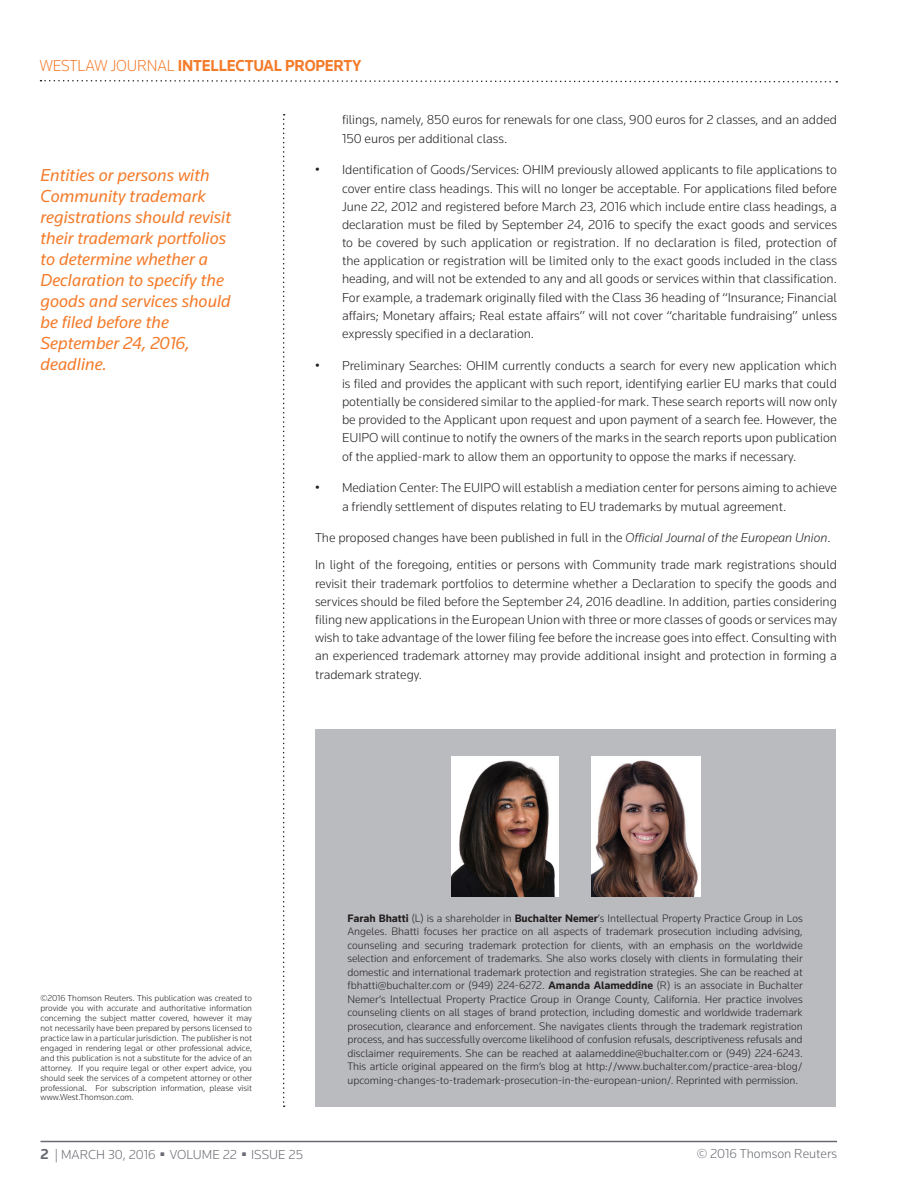
<style>
.page{position:relative;width:918px;height:1188px;background:#fff}
.page>*{position:absolute;margin:0;border:0;box-sizing:border-box;transform-origin:0 0}
.PQ{font:italic 18px/21px "Knowledge";color:#f47b2a}
.Header_L{font:700 16.5px "Knowledge";letter-spacing:-.01em;color:#f47b2a;scale:.95 1}
.t1{font:300 13.5px/18.1px "Knowledge";color:#231f20;text-align:justify}
.t2{font:300 13.5px "Knowledge";color:#696b73}
.AB{font:300 11.25px/13.5px "Knowledge";color:#231f20;text-align:justify}
.t3{font:300 9px/9.9px "Knowledge";color:#231f20;text-align:justify}
.s1{font-weight:300}
.s2{font-style:italic}
.s3{font-weight:700}
.s4{font-weight:700;font-size:15px}
</style>
<div class="page">
<hr style="left:40px;top:1141px;width:797px;height:1px;background:#696b73">
<svg style="left:40px;top:80px;width:797px;height:3px"></svg>
<svg style="left:283px;top:114px;width:2px;height:993px"></svg>
<div style="left:315px;top:729px;width:520px;height:378px;background:#babbbe"></div>
<img style="left:452px;top:756px;width:107px;height:141px">
<img style="left:591px;top:756px;width:109px;height:141px">
<p class="Header_L" style="left:40px;top:56px;width:340px"><span class="s1">WESTLAW JOURNAL</span> INTELLECTUAL PROPERTY</p>
<p class="PQ" style="left:40px;top:164px;width:192px">Entities or persons with<br>Community trademark registrations should revisit their trademark portfolios to determine whether a<br>Declaration to specify the goods and services should be filed before the<br>September 24, 2016, deadline.</p>
<p class="t1" style="left:342px;top:111px;width:497px">filings, namely, 850 euros for renewals for one class, 900 euros for 2 classes, and an added<br>150 euros per additional class.</p>
<p class="t1" style="left:342px;top:161px;width:497px;text-indent:-27px">• Identification of Goods/Services: OHIM previously allowed applicants to file applications to cover entire class headings. This will no longer be acceptable. For applications filed before June 22, 2012 and registered before March 23, 2016 which include entire class headings, a declaration must be filed by September 24, 2016 to specify the exact goods and services to be covered by such application or registration. If no declaration is filed, protection of the application or registration will be limited only to the exact goods included in the class heading, and will not be extended to any and all goods or services within that classification.<br>For example, a trademark originally filed with the Class 36 heading of “Insurance; Financial affairs; Monetary affairs; Real estate affairs” will not cover “charitable fundraising” unless expressly specified in a declaration.</p>
<p class="t1" style="left:342px;top:356px;width:497px;text-indent:-27px">• Preliminary Searches: OHIM currently conducts a search for every new application which is filed and provides the applicant with such report, identifying earlier EU marks that could potentially be considered similar to the applied-for mark. These search reports will now only be provided to the Applicant upon request and upon payment of a search fee. However, the EUIPO will continue to notify the owners of the marks in the search reports upon publication of the applied-mark to allow them an opportunity to oppose the marks if necessary.</p>
<p class="t1" style="left:342px;top:479px;width:496px;text-indent:-27px">• Mediation Center: The EUIPO will establish a mediation center for persons aiming to achieve a friendly settlement of disputes relating to EU trademarks by mutual agreement.</p>
<p class="t1" style="left:315px;top:528px;width:517px">The proposed changes have been published in full in the <span class="s2">Official Journal of the European Union</span>.</p>
<p class="t1" style="left:315px;top:556px;width:524px">In light of the foregoing, entities or persons with Community trade mark registrations should revisit their trademark portfolios to determine whether a Declaration to specify the goods and services should be filed before the September 24, 2016 deadline. In addition, parties considering filing new applications in the European Union with three or more classes of goods or services may wish to take advantage of the lower filing fee before the increase goes into effect. Consulting with an experienced trademark attorney may provide additional insight and protection in forming a trademark strategy.</p>
<p class="t3" style="left:40px;top:993px;width:213px">©2016 Thomson Reuters. This publication was created to provide you with accurate and authoritative information concerning the subject matter covered, however it may not necessarily have been prepared by persons licensed to practice law in a particular jurisdiction. The publisher is not engaged in rendering legal or other professional advice, and this publication is not a substitute for the advice of an attorney. If you require legal or other expert advice, you should seek the services of a competent attorney or other professional. For subscription information, please visit www.West.Thomson.com.</p>
<p class="AB" style="left:347px;top:911px;width:457px"><span class="s3">Farah Bhatti</span> (L) is a shareholder in <span class="s3">Buchalter Nemer</span>’s Intellectual Property Practice Group in Los Angeles. Bhatti focuses her practice on all aspects of trademark prosecution including advising, counseling and securing trademark protection for clients, with an emphasis on the worldwide selection and enforcement of trademarks. She also works closely with clients in formulating their domestic and international trademark protection and registration strategies. She can be reached at fbhatti@buchalter.com or (949) 224-6272. <span class="s3">Amanda Alameddine</span> (R) is an associate in Buchalter Nemer’s Intellectual Property Practice Group in Orange County, California. Her practice involves counseling clients on all stages of brand protection, including domestic and worldwide trademark prosecution, clearance and enforcement. She navigates clients through the trademark registration process, and has successfully overcome likelihood of confusion refusals, descriptiveness refusals and disclaimer requirements. She can be reached at aalameddine@buchalter.com or (949) 224-6243.<br>This article original appeared on the firm’s blog at http://www.buchalter.com/practice-area-blog/ upcoming-changes-to-trademark-prosecution-in-the-european-union/. Reprinted with permission.</p>
<p class="t2" style="left:40px;top:1146px;width:264px"><span class="s4">2</span> | MARCH 30, 2016 ■ VOLUME 22 ■ ISSUE 25</p>
<p class="t2" style="left:697px;top:1145px;width:142px">© 2016 Thomson Reuters</p>
</div>
